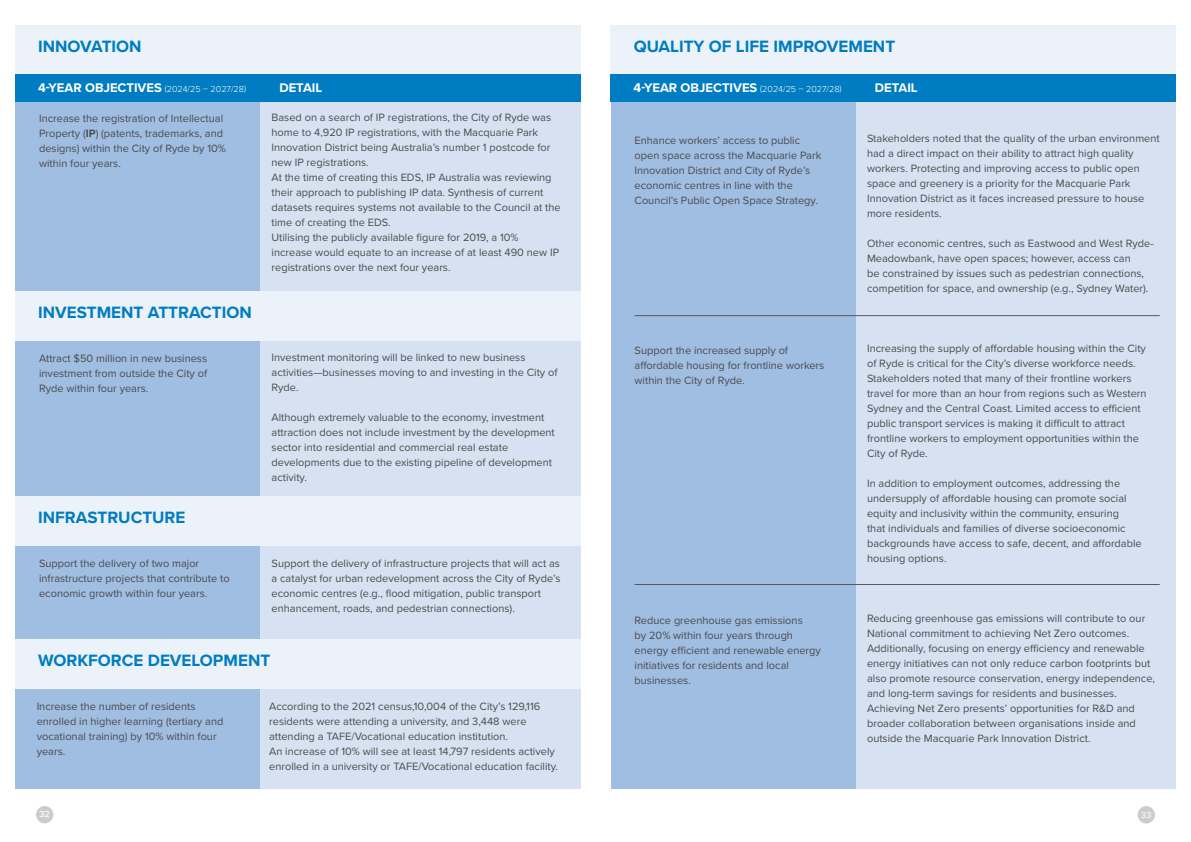
<style>
.page{position:relative;width:1191px;height:842px;background:#fff}
.page>*{position:absolute;margin:0;border:0;box-sizing:border-box;transform-origin:0 0}
.t1{font:700 17px "Proxima Nova";color:#007cc2}
.t2{font:700 13px "Proxima Nova";color:#fff}
.t3{font:11px/15px "Proxima Nova";color:#4b4c4d}
.t4{font:300 9px "Proxima Nova";color:#fff}
.t5{font:500 9px "Proxima Nova";color:#fff}
.s1{font-weight:700;font-size:13px}
.s2{font-weight:700}
</style>
<div class="page">
<div style="left:1137px;top:806px;width:18px;height:17px;background:#cbccce;border-radius:50%"></div>
<div style="left:36px;top:806px;width:17px;height:17px;background:#cbccce;border-radius:50%"></div>
<div style="left:260px;top:102px;width:320px;height:687px;background:#d6e2f2"></div>
<div style="left:15px;top:102px;width:245px;height:687px;background:#a0bde2"></div>
<div style="left:15px;top:496px;width:565px;height:49px;background:#ecf2f9"></div>
<div style="left:15px;top:26px;width:565px;height:49px;background:#ecf2f9"></div>
<div style="left:15px;top:75px;width:565px;height:27px;background:#007cc2"></div>
<div style="left:15px;top:291px;width:565px;height:49px;background:#ecf2f9"></div>
<div style="left:15px;top:639px;width:565px;height:49px;background:#ecf2f9"></div>
<div style="left:855px;top:102px;width:320px;height:687px;background:#d6e2f2"></div>
<div style="left:611px;top:102px;width:244px;height:687px;background:#a0bde2"></div>
<div style="left:611px;top:26px;width:564px;height:49px;background:#ecf2f9"></div>
<div style="left:611px;top:75px;width:564px;height:27px;background:#007cc2"></div>
<hr style="left:634px;top:315px;width:525px;height:1px;background:#57585a">
<hr style="left:634px;top:584px;width:525px;height:1px;background:#57585a">
<p class="t1" style="left:38px;top:34px;width:105px">INNOVATION</p>
<p class="t4" style="left:38px;top:82px;width:209px"><span class="s1">4-YEAR OBJECTIVES</span> (2024/25 – 2027/28)</p>
<p class="t2" style="left:279px;top:78px;width:44px">DETAIL</p>
<p class="t3" style="left:39px;top:111px;width:188px">Increase the registration of Intellectual Property (<span class="s2">IP</span>) (patents, trademarks, and designs) within the City of Ryde by 10% within four years.</p>
<p class="t1" style="left:38px;top:299px;width:215px">INVESTMENT ATTRACTION</p>
<p class="t3" style="left:39px;top:351px;width:170px;text-align:justify">Attract $50 million in new business investment from outside the City of Ryde within four years.</p>
<p class="t1" style="left:38px;top:504px;width:149px">INFRASTRUCTURE</p>
<p class="t3" style="left:39px;top:555px;width:192px">Support the delivery of two major infrastructure projects that contribute to economic growth within four years.</p>
<p class="t3" style="left:271px;top:109px;width:281px">Based on a search of IP registrations, the City of Ryde was home to 4,920 IP registrations, with the Macquarie Park Innovation District being Australia’s number 1 postcode for new IP registrations.</p>
<p class="t3" style="left:271px;top:169px;width:291px">At the time of creating this EDS, IP Australia was reviewing their approach to publishing IP data. Synthesis of current datasets requires systems not available to the Council at the time of creating the EDS.</p>
<p class="t3" style="left:271px;top:229px;width:289px">Utilising the publicly available figure for 2019, a 10% increase would equate to an increase of at least 490 new IP registrations over the next four years.</p>
<p class="t3" style="left:271px;top:349px;width:287px">Investment monitoring will be linked to new business activities—businesses moving to and investing in the City of<br>Ryde.</p>
<p class="t3" style="left:271px;top:409px;width:285px">Although extremely valuable to the economy, investment attraction does not include investment by the development sector into residential and commercial real estate developments due to the existing pipeline of development activity.</p>
<p class="t3" style="left:271px;top:555px;width:290px">Support the delivery of infrastructure projects that will act as a catalyst for urban redevelopment across the City of Ryde’s economic centres (e.g., flood mitigation, public transport enhancement, roads, and pedestrian connections).</p>
<p class="t1" style="left:38px;top:648px;width:234px">WORKFORCE DEVELOPMENT</p>
<p class="t3" style="left:37px;top:699px;width:188px">Increase the number of residents enrolled in higher learning (tertiary and vocational training) by 10% within four years.</p>
<p class="t3" style="left:269px;top:698px;width:273px">According to the 2021 census,10,004 of the City’s 129,116 residents were attending a university, and 3,448 were attending a TAFE/Vocational education institution.</p>
<p class="t3" style="left:269px;top:743px;width:290px">An increase of 10% will see at least 14,797 residents actively enrolled in a university or TAFE/Vocational education facility.</p>
<p class="t1" style="left:633px;top:34px;width:263px">QUALITY OF LIFE IMPROVEMENT</p>
<p class="t4" style="left:633px;top:82px;width:209px"><span class="s1">4-YEAR OBJECTIVES</span> (2024/25 – 2027/28)</p>
<p class="t2" style="left:875px;top:78px;width:44px">DETAIL</p>
<p class="t3" style="left:634px;top:132px;width:188px">Enhance workers’ access to public open space across the Macquarie Park Innovation District and City of Ryde’s economic centres in line with the Council’s Public Open Space Strategy.</p>
<p class="t3" style="left:867px;top:130px;width:294px">Stakeholders noted that the quality of the urban environment had a direct impact on their ability to attract high quality workers. Protecting and improving access to public open space and greenery is a priority for the Macquarie Park Innovation District as it faces increased pressure to house more residents.</p>
<p class="t3" style="left:867px;top:235px;width:288px">Other economic centres, such as Eastwood and West Ryde-Meadowbank, have open spaces; however, access can<br>be constrained by issues such as pedestrian connections, competition for space, and ownership (e.g., Sydney Water).</p>
<p class="t3" style="left:634px;top:342px;width:191px">Support the increased supply of affordable housing for frontline workers within the City of Ryde.</p>
<p class="t3" style="left:867px;top:340px;width:281px">Increasing the supply of affordable housing within the City of Ryde is critical for the City’s diverse workforce needs.<br>Stakeholders noted that many of their frontline workers travel for more than an hour from regions such as Western Sydney and the Central Coast. Limited access to efficient public transport services is making it difficult to attract frontline workers to employment opportunities within the City of Ryde.</p>
<p class="t3" style="left:867px;top:475px;width:276px">In addition to employment outcomes, addressing the undersupply of affordable housing can promote social equity and inclusivity within the community, ensuring<br>that individuals and families of diverse socioeconomic backgrounds have access to safe, decent, and affordable housing options.</p>
<p class="t3" style="left:634px;top:612px;width:188px">Reduce greenhouse gas emissions<br>by 20% within four years through energy efficient and renewable energy initiatives for residents and local businesses.</p>
<p class="t3" style="left:867px;top:610px;width:289px">Reducing greenhouse gas emissions will contribute to our National commitment to achieving Net Zero outcomes.<br>Additionally, focusing on energy efficiency and renewable energy initiatives can not only reduce carbon footprints but also promote resource conservation, energy independence, and long-term savings for residents and businesses.</p>
<p class="t3" style="left:867px;top:700px;width:270px;text-align:justify">Achieving Net Zero presents’ opportunities for R&amp;D and broader collaboration between organisations inside and outside the Macquarie Park Innovation District.</p>
<p class="t5" style="left:39px;top:808px;width:12px">32</p>
<p class="t5" style="left:1141px;top:808px;width:12px">33</p>
</div>
